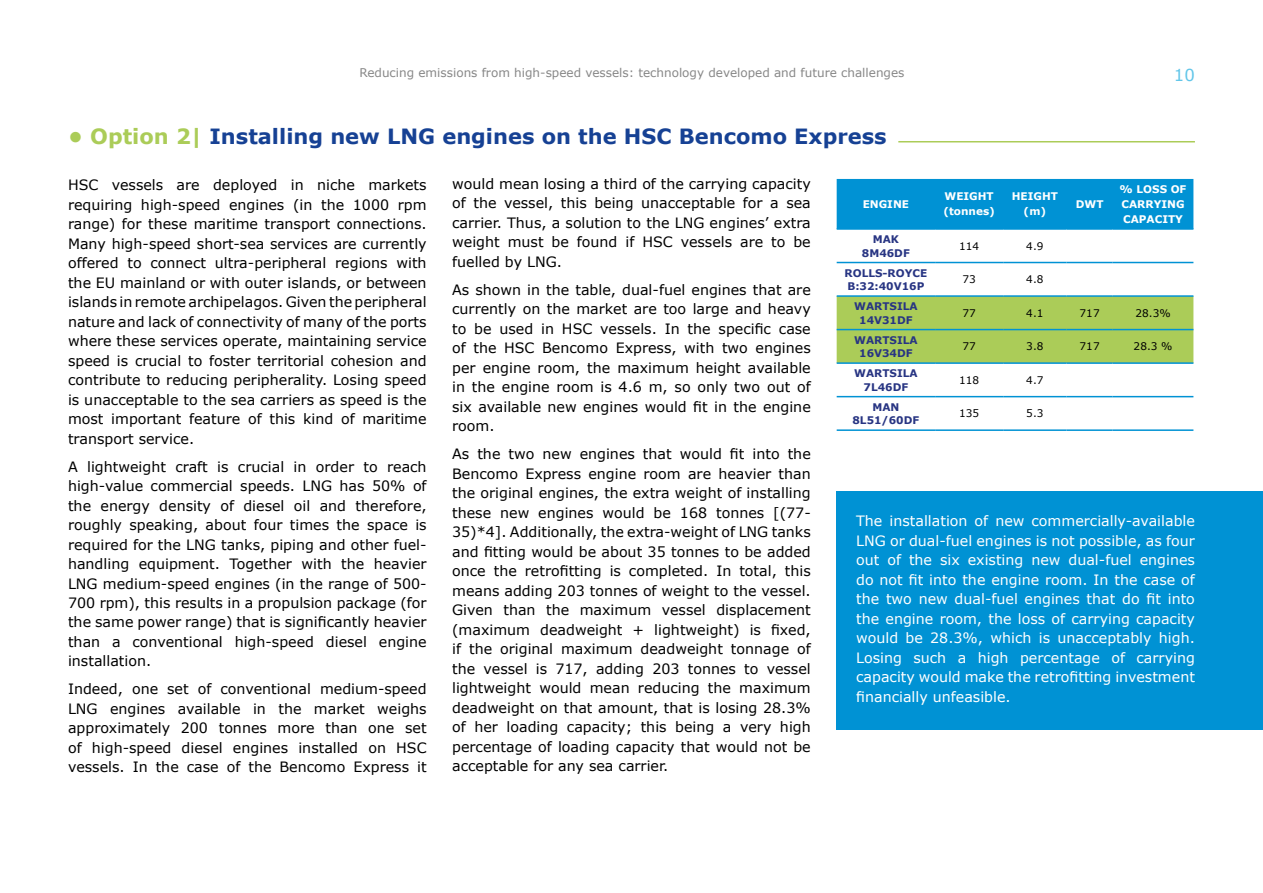
<style>
.page{position:relative;width:1263px;height:893px;background:#fff}
.page>*{position:absolute;margin:0;border:0;box-sizing:border-box;transform-origin:0 0}
.t1{font:700 21px "Verdana";color:#164194}
.t2{font:16.5px "Verdana";color:#62c6e9}
.t3{font:14.25px/19.5px "Verdana";color:#000;text-align:justify}
.t4{font:14.25px/19.5px "Verdana";color:#fff;text-align:justify}
.t5{font:12px "Verdana";color:#878787}
.t6{font:700 10.5px/13.5px "Verdana";color:#283583;text-align:center}
.t7{font:700 10.5px/15px "Verdana";color:#fff}
.t8{font:10.5px "Verdana";color:#000}
.s1{color:#abcc58}
</style>
<div class="page">
<hr style="left:898px;top:141px;width:297px;height:1px;background:#abcc58">
<div style="left:836px;top:492px;width:427px;height:238px;background:#0092d4"></div>
<div style="left:837px;top:179px;width:356px;height:49px;background:#0092d4"></div>
<div style="left:837px;top:297px;width:356px;height:65px;background:#abcc58"></div>
<hr style="left:837px;top:228px;width:98px;height:2px;background:#0092d4">
<hr style="left:935px;top:228px;width:68px;height:2px;background:#0092d4">
<hr style="left:1003px;top:228px;width:63px;height:2px;background:#0092d4">
<hr style="left:1066px;top:228px;width:47px;height:2px;background:#0092d4">
<hr style="left:1113px;top:228px;width:80px;height:2px;background:#0092d4">
<hr style="left:837px;top:262px;width:98px;height:1px;background:#0092d4">
<hr style="left:935px;top:262px;width:68px;height:1px;background:#0092d4">
<hr style="left:1003px;top:262px;width:63px;height:1px;background:#0092d4">
<hr style="left:1066px;top:262px;width:47px;height:1px;background:#0092d4">
<hr style="left:1113px;top:262px;width:80px;height:1px;background:#0092d4">
<hr style="left:837px;top:295px;width:98px;height:2px;background:#0092d4">
<hr style="left:935px;top:295px;width:68px;height:2px;background:#0092d4">
<hr style="left:1003px;top:295px;width:63px;height:2px;background:#0092d4">
<hr style="left:1066px;top:295px;width:47px;height:2px;background:#0092d4">
<hr style="left:1113px;top:295px;width:80px;height:2px;background:#0092d4">
<hr style="left:837px;top:329px;width:98px;height:1px;background:#0092d4">
<hr style="left:935px;top:329px;width:68px;height:1px;background:#0092d4">
<hr style="left:1003px;top:329px;width:63px;height:1px;background:#0092d4">
<hr style="left:1066px;top:329px;width:47px;height:1px;background:#0092d4">
<hr style="left:1113px;top:329px;width:80px;height:1px;background:#0092d4">
<hr style="left:837px;top:362px;width:98px;height:2px;background:#0092d4">
<hr style="left:935px;top:362px;width:68px;height:2px;background:#0092d4">
<hr style="left:1003px;top:362px;width:63px;height:2px;background:#0092d4">
<hr style="left:1066px;top:362px;width:47px;height:2px;background:#0092d4">
<hr style="left:1113px;top:362px;width:80px;height:2px;background:#0092d4">
<hr style="left:837px;top:396px;width:98px;height:1px;background:#0092d4">
<hr style="left:935px;top:396px;width:68px;height:1px;background:#0092d4">
<hr style="left:1003px;top:396px;width:63px;height:1px;background:#0092d4">
<hr style="left:1066px;top:396px;width:47px;height:1px;background:#0092d4">
<hr style="left:1113px;top:396px;width:80px;height:1px;background:#0092d4">
<hr style="left:837px;top:429px;width:98px;height:2px;background:#0092d4">
<hr style="left:935px;top:429px;width:68px;height:2px;background:#0092d4">
<hr style="left:1003px;top:429px;width:63px;height:2px;background:#0092d4">
<hr style="left:1066px;top:429px;width:47px;height:2px;background:#0092d4">
<hr style="left:1113px;top:429px;width:80px;height:2px;background:#0092d4">
<p class="t5" style="left:359px;top:65px;width:547px">Reducing emissions from high-speed vessels: technology developed and future challenges</p>
<p class="t2" style="left:1174px;top:64px;width:22px">10</p>
<h1 class="t1" style="left:68px;top:122px;width:820px"><span class="s1">• Option 2|</span> Installing new LNG engines on the HSC Bencomo Express</h1>
<p class="t3" style="left:452px;top:174px;width:360px">would mean losing a third of the carrying capacity of the vessel, this being unacceptable for a sea carrier. Thus, a solution to the LNG engines’ extra weight must be found if HSC vessels are to be fuelled by LNG.</p>
<p class="t3" style="left:452px;top:280px;width:360px">As shown in the table, dual-fuel engines that are currently on the market are too large and heavy to be used in HSC vessels. In the specific case of the HSC Bencomo Express, with two engines per engine room, the maximum height available in the engine room is 4.6 m, so only two out of six available new engines would fit in the engine room.</p>
<p class="t3" style="left:452px;top:445px;width:360px">As the two new engines that would fit into the Bencomo Express engine room are heavier than the original engines, the extra weight of installing these new engines would be 168 tonnes [(77- 35)*4]. Additionally, the extra-weight of LNG tanks and fitting would be about 35 tonnes to be added once the retrofitting is completed. In total, this means adding 203 tonnes of weight to the vessel.<br>Given than the maximum vessel displacement (maximum deadweight + lightweight) is fixed, if the original maximum deadweight tonnage of the vessel is 717, adding 203 tonnes to vessel lightweight would mean reducing the maximum deadweight on that amount, that is losing 28.3% of her loading capacity; this being a very high percentage of loading capacity that would not be acceptable for any sea carrier.</p>
<p class="t3" style="left:68px;top:175px;width:360px">HSC vessels are deployed in niche markets requiring high-speed engines (in the 1000 rpm range) for these maritime transport connections.<br>Many high-speed short-sea services are currently offered to connect ultra-peripheral regions with the EU mainland or with outer islands, or between islands in remote archipelagos. Given the peripheral nature and lack of connectivity of many of the ports where these services operate, maintaining service speed is crucial to foster territorial cohesion and contribute to reducing peripherality. Losing speed is unacceptable to the sea carriers as speed is the most important feature of this kind of maritime transport service.</p>
<p class="t3" style="left:68px;top:457px;width:360px">A lightweight craft is crucial in order to reach high-value commercial speeds. LNG has 50% of the energy density of diesel oil and therefore, roughly speaking, about four times the space is required for the LNG tanks, piping and other fuel&shy;handling equipment. Together with the heavier LNG medium-speed engines (in the range of 500- 700 rpm), this results in a propulsion package (for the same power range) that is significantly heavier than a conventional high-speed diesel engine installation.</p>
<p class="t3" style="left:68px;top:680px;width:360px">Indeed, one set of conventional medium-speed LNG engines available in the market weighs approximately 200 tonnes more than one set of high-speed diesel engines installed on HSC vessels. In the case of the Bencomo Express it</p>
<p class="t7" style="left:1120px;top:182px;width:68px">% LOSS OF<br>CARRYING<br>CAPACITY</p>
<p class="t7" style="left:863px;top:197px;width:48px">ENGINE</p>
<p class="t7" style="left:943px;top:189px;width:53px">WEIGHT (tonnes)</p>
<p class="t7" style="left:1012px;top:189px;width:48px;text-align:center">HEIGHT (m)</p>
<p class="t7" style="left:1076px;top:197px;width:29px">DWT</p>
<p class="t6" style="left:862px;top:233px;width:49px">MAK<br>8M46DF</p>
<p class="t8" style="left:959px;top:239px;width:22px">114</p>
<p class="t8" style="left:1026px;top:239px;width:19px">4.9</p>
<p class="t6" style="left:844px;top:266px;width:84px;text-align:left">ROLLS-ROYCE<br>B:32:40V16P</p>
<p class="t8" style="left:962px;top:273px;width:15px">73</p>
<p class="t8" style="left:1026px;top:273px;width:19px">4.8</p>
<p class="t6" style="left:854px;top:300px;width:65px">WARTSILA<br>14V31DF</p>
<p class="t8" style="left:962px;top:306px;width:15px">77</p>
<p class="t8" style="left:1026px;top:306px;width:19px">4.1</p>
<p class="t8" style="left:1080px;top:306px;width:22px">717</p>
<p class="t8" style="left:1135px;top:306px;width:37px">28.3%</p>
<p class="t6" style="left:854px;top:333px;width:65px">WARTSILA<br>16V34DF</p>
<p class="t8" style="left:962px;top:340px;width:15px">77</p>
<p class="t8" style="left:1026px;top:340px;width:19px">3.8</p>
<p class="t8" style="left:1080px;top:340px;width:22px">717</p>
<p class="t8" style="left:1134px;top:340px;width:40px">28.3 %</p>
<p class="t6" style="left:854px;top:367px;width:65px">WARTSILA<br>7L46DF</p>
<p class="t8" style="left:959px;top:373px;width:22px">118</p>
<p class="t8" style="left:1026px;top:373px;width:19px">4.7</p>
<p class="t6" style="left:852px;top:400px;width:68px">MAN<br>8L51/60DF</p>
<p class="t8" style="left:959px;top:407px;width:22px">135</p>
<p class="t8" style="left:1026px;top:407px;width:19px">5.3</p>
<p class="t4" style="left:856px;top:511px;width:340px">The installation of new commercially-available LNG or dual-fuel engines is not possible, as four out of the six existing new dual-fuel engines do not fit into the engine room. In the case of the two new dual-fuel engines that do fit into the engine room, the loss of carrying capacity would be 28.3%, which is unacceptably high.<br>Losing such a high percentage of carrying capacity would make the retrofitting investment financially unfeasible.</p>
</div>
